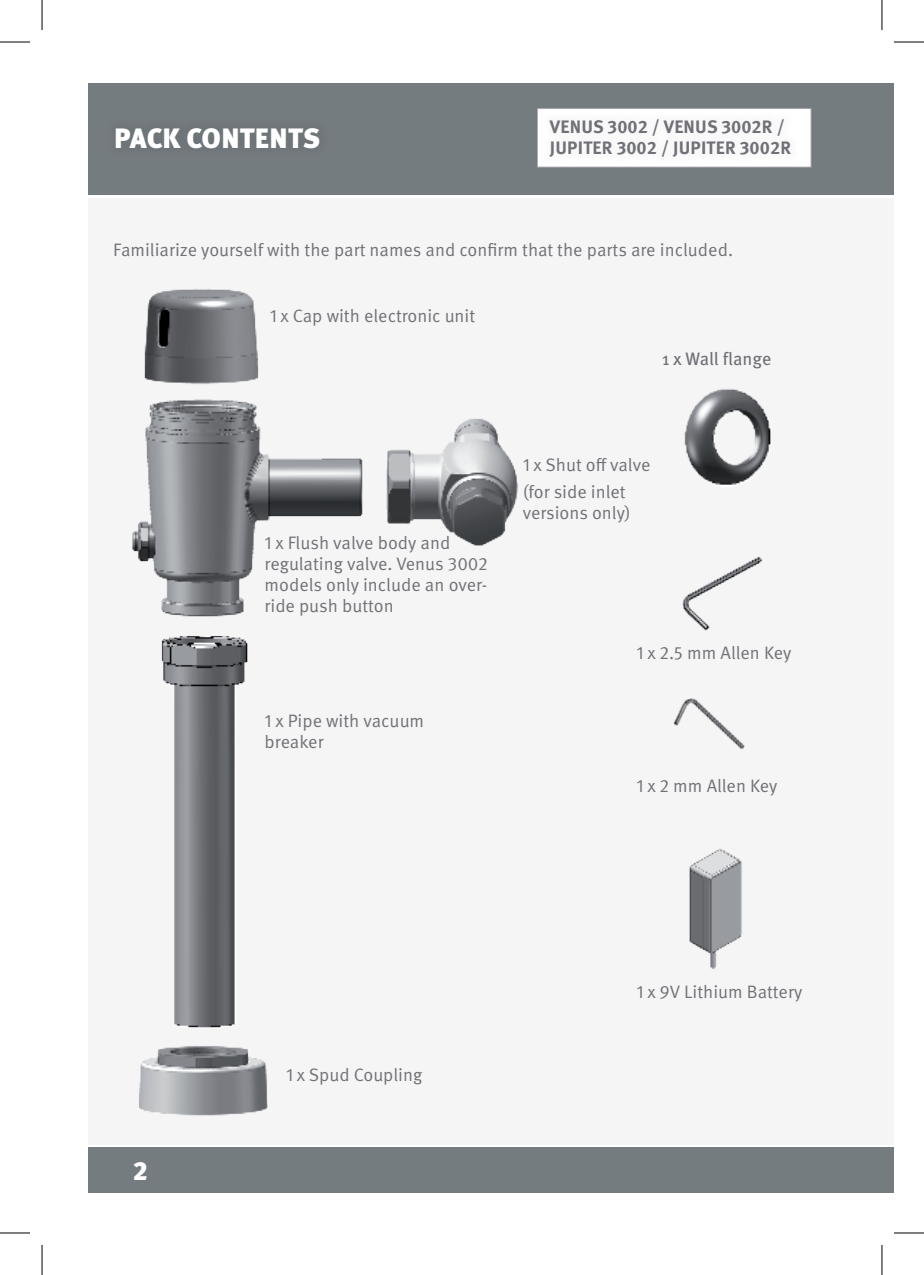
<style>
.page{position:relative;width:924px;height:1275px;background:#fff}
.page>*{position:absolute;margin:0;border:0;box-sizing:border-box;transform-origin:0 0}
.t1{font:900 28px "Meta Pro";letter-spacing:.005em;color:#fff}
.t2{font:900 26px "Meta Pro";color:#fff}
.t3{font:18px/21px "Meta Pro Norm";color:#707177}
.t4{font:700 18px/21.6px "Meta Pro";letter-spacing:.01em;color:#707177}
.t5{font:18px "Meta Pro";letter-spacing:-.005em;color:#707177}
</style>
<div class="page">
<div style="left:88px;top:84px;width:793px;height:111px;background:#757c80"></div>
<div style="left:881px;top:84px;width:11px;height:111px;background:#757c80"></div>
<div style="left:88px;top:1147px;width:793px;height:46px;background:#757c80"></div>
<div style="left:881px;top:1147px;width:11px;height:46px;background:#757c80"></div>
<div style="left:88px;top:198px;width:793px;height:946px;background:#f6f5f5"></div>
<div style="left:881px;top:198px;width:11px;height:946px;background:#f6f5f5"></div>
<div style="left:106px;top:117px;width:223px;height:41px;background:#6f7579"></div>
<img style="left:682px;top:556px;width:80px;height:75px">
<img style="left:673px;top:698px;width:72px;height:51px">
<div style="left:537px;top:109px;width:273px;height:58px;background:#fff"></div>
<div style="left:537px;top:108px;width:273px;height:59px;border:1px solid #9fa1a7"></div>
<div style="left:539px;top:109px;width:261px;height:58px;background:#f9f9f9"></div>
<img style="left:689px;top:848px;width:53px;height:121px">
<img style="left:132px;top:399px;width:231px;height:218px">
<img style="left:144px;top:289px;width:115px;height:95px">
<img style="left:386px;top:418px;width:132px;height:128px">
<img style="left:161px;top:636px;width:87px;height:392px">
<img style="left:139px;top:1046px;width:129px;height:70px">
<img style="left:684px;top:389px;width:87px;height:96px">
<hr style="left:0;top:42px;width:30px;height:1px;background:#000">
<hr style="left:893px;top:42px;width:30px;height:1px;background:#000">
<hr style="left:0;top:1232px;width:30px;height:1px;background:#000">
<hr style="left:893px;top:1232px;width:30px;height:1px;background:#000">
<hr style="left:42px;top:0;width:1px;height:30px;background:#000">
<hr style="left:42px;top:1245px;width:1px;height:30px;background:#000">
<hr style="left:881px;top:0;width:1px;height:30px;background:#000">
<hr style="left:881px;top:1245px;width:1px;height:30px;background:#000">
<h1 class="t1" style="left:114px;top:126px;width:207px">PACK CONTENTS</h1>
<p class="t4" style="left:549px;top:117px;width:242px">VENUS 3002 / VENUS 3002R /<br>JUPITER 3002 / JUPITER 3002R</p>
<p class="t3" style="left:113px;top:240px;width:621px">Familiarize yourself with the part names and confirm that the parts are included.</p>
<h2 class="t2" style="left:133px;top:1160px;width:16px">2</h2>
<p class="t3" style="left:269px;top:307px;width:207px">1 x Cap with electronic unit</p>
<p class="t3" style="left:264px;top:533px;width:224px">1 x Flush valve body and regulating valve. Venus 3002 models only include an over&shy;ride push button</p>
<p class="t3" style="left:264px;top:712px;width:161px">1 x Pipe with vacuum breaker</p>
<p class="t5" style="left:661px;top:352px;width:111px">1 x Wall flange</p>
<p class="t3" style="left:522px;top:452px;width:129px;line-height:26.6px">1 x Shut off valve (for side inlet</p>
<p class="t3" style="left:522px;top:503px;width:109px">versions only)</p>
<p class="t3" style="left:636px;top:643px;width:156px">1 x 2.5 mm Allen Key</p>
<p class="t3" style="left:636px;top:776px;width:142px">1 x 2 mm Allen Key</p>
<p class="t3" style="left:286px;top:1065px;width:138px">1 x Spud Coupling</p>
<p class="t3" style="left:636px;top:982px;width:167px">1 x 9V Lithium Battery</p>
</div>
